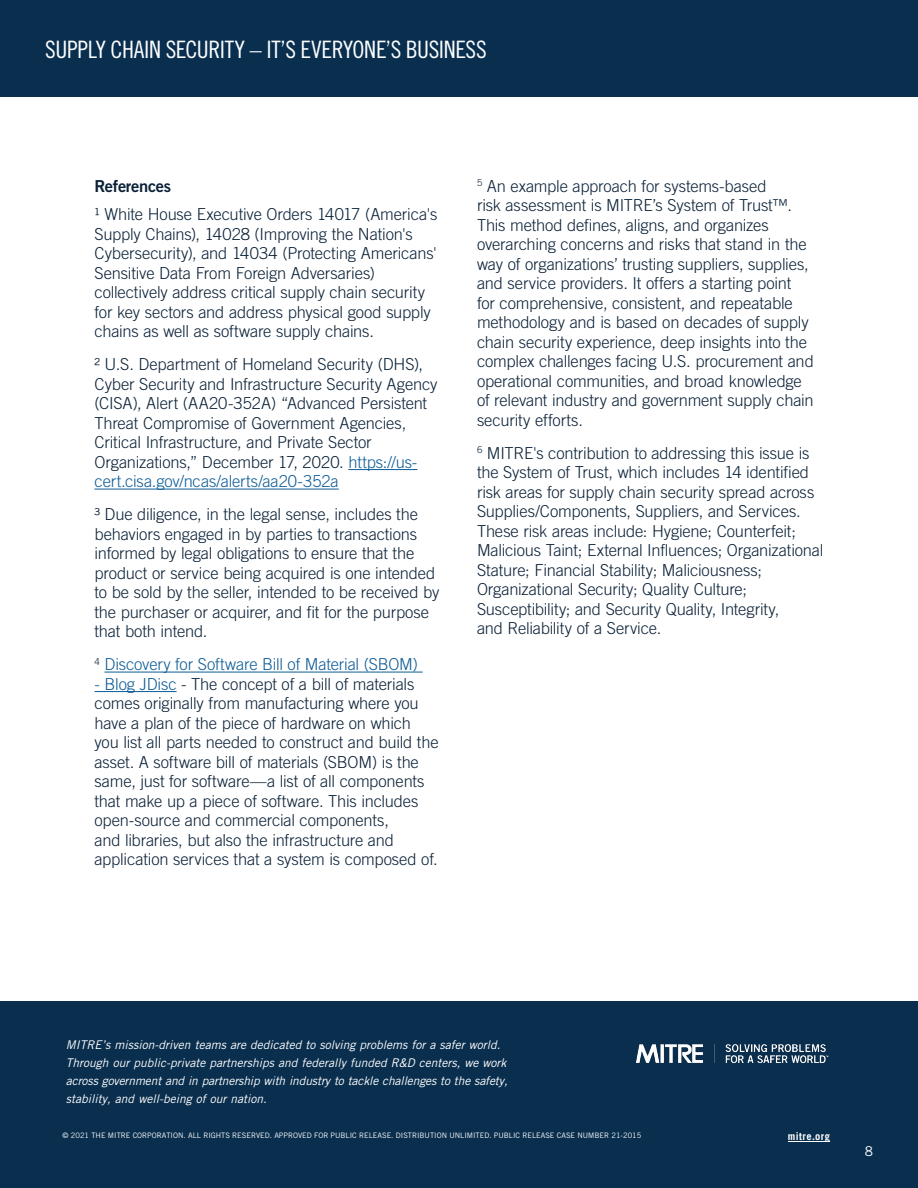
<style>
.page{position:relative;width:918px;height:1188px;background:#fff}
.page>*{position:absolute;margin:0;border:0;box-sizing:border-box;transform-origin:0 0}
.t1{font:24px "Trade Gothic LT Pro Cn 18";letter-spacing:-.015em;color:#fbfdfe}
.t2{font:300 16.5px/19.5px "Trade Gothic LT Pro";letter-spacing:-.01em;color:#0a2137}
.t3{font:300 16.5px "Trade Gothic LT Pro";letter-spacing:-.01em;color:#0d5c96}
.t4{font:16.5px "Trade Gothic LT Pro Bd 2";letter-spacing:-.02em;color:#0a2137}
.t5{font:13.5px "Trade Gothic LT Pro";color:#fff}
.t6{font:italic 12px/18px "Trade Gothic LT Pro";color:#fff}
.t7{font:700 10.5px "Trade Gothic LT Pro";letter-spacing:.04em;color:#fff}
.t8{font:7.5px "Trade Gothic LT Pro";color:#fff}
.s1{color:#0d5c96}
</style>
<div class="page">
<div style="left:0;top:1002px;width:918px;height:186px;background:#092e4e"></div>
<img style="left:636px;top:1044px;width:193px;height:20px">
<hr style="left:788px;top:1141px;width:42px;height:1px;background:#fff">
<div style="left:0;top:0;width:918px;height:97px;background:#092e4e"></div>
<hr style="left:348px;top:469px;width:69px;height:1px;background:#0d5c96">
<hr style="left:94px;top:489px;width:245px;height:1px;background:#0d5c96">
<hr style="left:104px;top:672px;width:319px;height:1px;background:#0d5c96">
<hr style="left:94px;top:691px;width:83px;height:1px;background:#0d5c96">
<h1 class="t1" style="left:45px;top:35px;width:443px">SUPPLY CHAIN SECURITY – IT’S EVERYONE’S BUSINESS</h1>
<p class="t4" style="left:94px;top:176px;width:78px">References</p>
<p class="t2" style="left:94px;top:205px;width:344px">¹ White House Executive Orders 14017 (America's Supply Chains), 14028 (Improving the Nation's Cybersecurity), and 14034 (Protecting Americans' Sensitive Data From Foreign Adversaries) collectively address critical supply chain security for key sectors and address physical good supply chains as well as software supply chains.</p>
<p class="t2" style="left:94px;top:355px;width:344px">² U.S. Department of Homeland Security (DHS), Cyber Security and Infrastructure Security Agency (CISA), Alert (AA20-352A) “Advanced Persistent Threat Compromise of Government Agencies, Critical Infrastructure, and Private Sector Organizations,” December 17, 2020. <span class="s1">https://us&shy;cert.cisa.gov/ncas/alerts/aa20-352a</span></p>
<p class="t2" style="left:94px;top:505px;width:347px">³ Due diligence, in the legal sense, includes the behaviors engaged in by parties to transactions informed by legal obligations to ensure that the product or service being acquired is one intended to be sold by the seller, intended to be received by the purchaser or acquirer, and fit for the purpose that both intend.</p>
<p class="t3" style="left:94px;top:655px;width:325px"><sup>4</sup> Discovery for Software Bill of Material (SBOM)</p>
<p class="t2" style="left:95px;top:674px;width:346px"><span class="s1">- Blog JDisc</span> - The concept of a bill of materials comes originally from manufacturing where you have a plan of the piece of hardware on which you list all parts needed to construct and build the asset. A software bill of materials (SBOM) is the same, just for software—a list of all components that make up a piece of software. This includes open-source and commercial components,<br>and libraries, but also the infrastructure and application services that a system is composed of.</p>
<p class="t2" style="left:477px;top:176px;width:338px"><sup>5</sup> An example approach for systems-based<br>risk assessment is MITRE’s System of Trust™.<br>This method defines, aligns, and organizes overarching concerns and risks that stand in the way of organizations’ trusting suppliers, supplies, and service providers. It offers a starting point<br>for comprehensive, consistent, and repeatable methodology and is based on decades of supply chain security experience, deep insights into the complex challenges facing U.S. procurement and operational communities, and broad knowledge of relevant industry and government supply chain security efforts.</p>
<p class="t2" style="left:477px;top:443px;width:348px"><sup>6</sup> MITRE's contribution to addressing this issue is the System of Trust, which includes 14 identified risk areas for supply chain security spread across Supplies/Components, Suppliers, and Services.<br>These risk areas include: Hygiene; Counterfeit; Malicious Taint; External Influences; Organizational Stature; Financial Stability; Maliciousness; Organizational Security; Quality Culture; Susceptibility; and Security Quality, Integrity,<br>and Reliability of a Service.</p>
<p class="t6" style="left:66px;top:1036px;width:443px">MITRE’s mission-driven teams are dedicated to solving problems for a safer world.<br>Through our public-private partnerships and federally funded R&amp;D centers, we work across government and in partnership with industry to tackle challenges to the safety, stability, and well-being of our nation.</p>
<p class="t8" style="left:63px;top:1130px;width:580px">© 2021 THE MITRE CORPORATION. ALL RIGHTS RESERVED. APPROVED FOR PUBLIC RELEASE. DISTRIBUTION UNLIMITED. PUBLIC RELEASE CASE NUMBER 21-2015</p>
<p class="t7" style="left:788px;top:1130px;width:44px">mitre.org</p>
<p class="t5" style="left:865px;top:1143px;width:10px">8</p>
</div>
